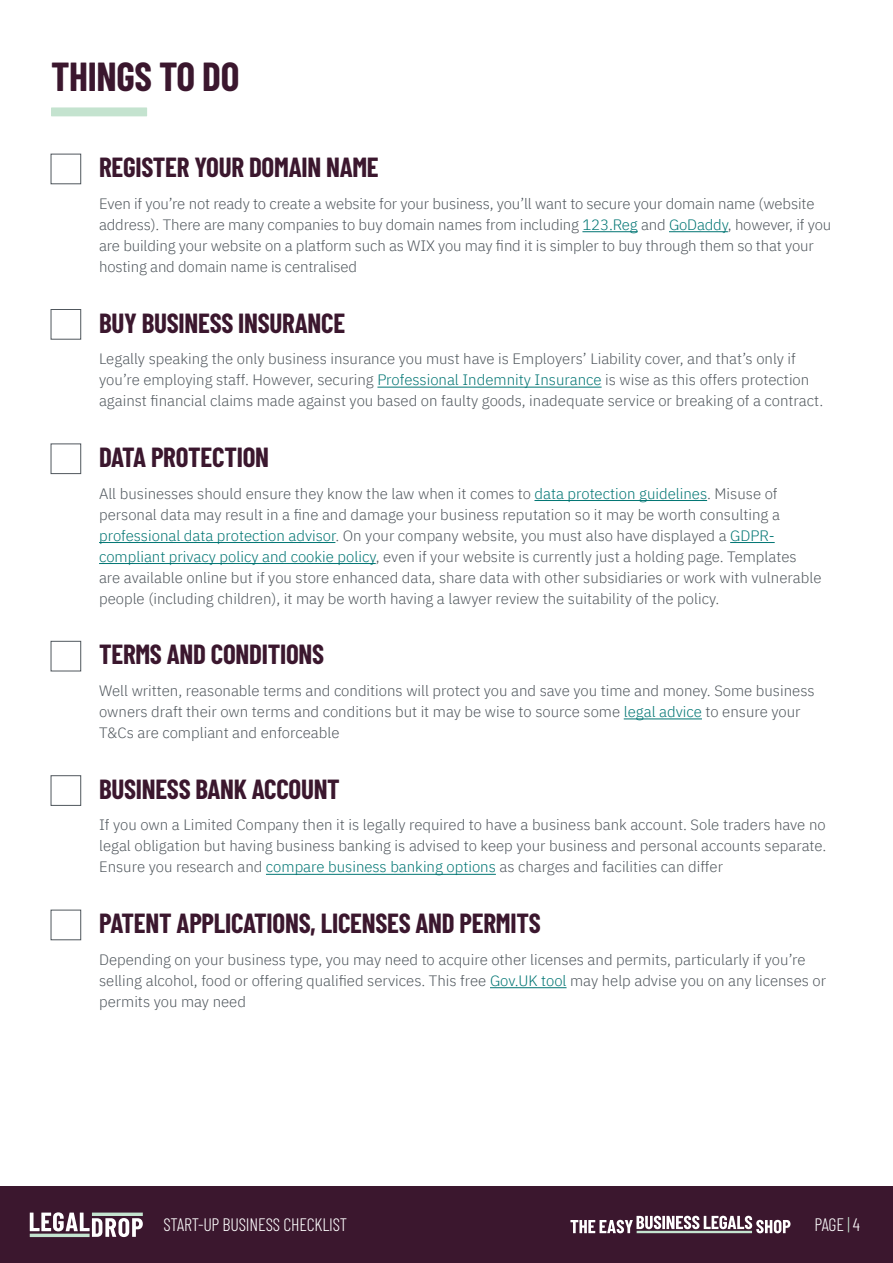
<style>
.page{position:relative;width:893px;height:1263px;background:#fff}
.page>*{position:absolute;margin:0;border:0;box-sizing:border-box;transform-origin:0 0}
.t1{font:700 39.6px "Barlow Condensed";letter-spacing:-.01em;color:#3b172e}
.t2{font:700 27px "Barlow Condensed";letter-spacing:-.01em;color:#3b172e}
.t3{font:300 18px "Barlow Condensed";letter-spacing:-.01em;color:#fff}
.t4{font:300 15px/21px "IBM Plex Sans";color:#50575d}
.s1{color:#007573}
.s2{color:#c4e3cf}
</style>
<div class="page">
<div style="left:0;top:1186px;width:893px;height:77px;background:#3b172e"></div>
<svg style="left:30px;top:1212px;width:113px;height:25px"></svg>
<hr style="left:30px;top:1234px;width:60px;height:3px;background:#c4e3cf">
<svg style="left:92px;top:1212px;width:51px;height:4px"></svg>
<svg style="left:570px;top:1216px;width:220px;height:17px"></svg>
<hr style="left:637px;top:1231px;width:115px;height:2px;background:#c4e3cf">
<hr style="left:624px;top:719px;width:78px;height:1px;background:#007573">
<div style="left:51px;top:641px;width:30px;height:30px;border:1px solid #50575d"></div>
<hr style="left:266px;top:874px;width:230px;height:1px;background:#007573">
<div style="left:51px;top:775px;width:30px;height:31px;border:1px solid #50575d"></div>
<hr style="left:490px;top:987px;width:77px;height:1px;background:#007573">
<div style="left:51px;top:910px;width:30px;height:30px;border:1px solid #50575d"></div>
<div style="left:51px;top:107px;width:96px;height:9px;background:#c4e3cf"></div>
<hr style="left:582px;top:231px;width:56px;height:1px;background:#007573">
<hr style="left:669px;top:231px;width:59px;height:1px;background:#007573">
<div style="left:51px;top:154px;width:30px;height:30px;border:1px solid #50575d"></div>
<hr style="left:377px;top:387px;width:225px;height:1px;background:#007573">
<div style="left:51px;top:309px;width:30px;height:31px;border:1px solid #50575d"></div>
<hr style="left:534px;top:500px;width:173px;height:1px;background:#007573">
<hr style="left:99px;top:542px;width:236px;height:1px;background:#007573">
<hr style="left:730px;top:542px;width:45px;height:1px;background:#007573">
<hr style="left:99px;top:563px;width:277px;height:1px;background:#007573">
<div style="left:51px;top:443px;width:30px;height:31px;border:1px solid #50575d"></div>
<h1 class="t1" style="left:51px;top:48px;width:190px">THINGS TO DO</h1>
<h2 class="t2" style="left:99px;top:148px;width:281px">REGISTER YOUR DOMAIN NAME</h2>
<p class="t4" style="left:99px;top:192px;width:734px">Even if you’re not ready to create a website for your business, you’ll want to secure your domain name (website address). There are many companies to buy domain names from including <span class="s1">123.Reg</span> and <span class="s1">GoDaddy</span>, however, if you are building your website on a platform such as WIX you may find it is simpler to buy through them so that your hosting and domain name is centralised</p>
<h2 class="t2" style="left:99px;top:304px;width:248px">BUY BUSINESS INSURANCE</h2>
<p class="t4" style="left:99px;top:347px;width:726px">Legally speaking the only business insurance you must have is Employers’ Liability cover, and that’s only if you’re employing staff. However, securing <span class="s1">Professional Indemnity Insurance</span> is wise as this offers protection against financial claims made against you based on faulty goods, inadequate service or breaking of a contract.</p>
<h2 class="t2" style="left:99px;top:438px;width:172px">DATA PROTECTION</h2>
<p class="t4" style="left:99px;top:481px;width:724px">All businesses should ensure they know the law when it comes to <span class="s1">data protection guidelines</span>. Misuse of personal data may result in a fine and damage your business reputation so it may be worth consulting a <span class="s1">professional data protection advisor</span>. On your company website, you must also have displayed a <span class="s1">GDPR&shy;compliant privacy policy and cookie policy</span>, even if your website is currently just a holding page. Templates are available online but if you store enhanced data, share data with other subsidiaries or work with vulnerable people (including children), it may be worth having a lawyer review the suitability of the policy.</p>
<h2 class="t2" style="left:99px;top:635px;width:227px">TERMS AND CONDITIONS</h2>
<p class="t4" style="left:99px;top:679px;width:717px">Well written, reasonable terms and conditions will protect you and save you time and money. Some business owners draft their own terms and conditions but it may be wise to source some <span class="s1">legal advice</span> to ensure your<br>T&amp;Cs are compliant and enforceable</p>
<h2 class="t2" style="left:99px;top:770px;width:242px">BUSINESS BANK ACCOUNT</h2>
<p class="t4" style="left:99px;top:813px;width:729px;text-align:justify">If you own a Limited Company then it is legally required to have a business bank account. Sole traders have no legal obligation but having business banking is advised to keep your business and personal accounts separate.<br>Ensure you research and <span class="s1">compare business banking options</span> as charges and facilities can differ</p>
<h2 class="t2" style="left:99px;top:904px;width:443px">PATENT APPLICATIONS, LICENSES AND PERMITS</h2>
<p class="t4" style="left:99px;top:948px;width:729px">Depending on your business type, you may need to acquire other licenses and permits, particularly if you’re selling alcohol, food or offering qualified services. This free <span class="s1">Gov.UK tool</span> may help advise you on any licenses or permits you may need</p>
<p class="t3" style="left:164px;top:1211px;width:185px">START-UP BUSINESS CHECKLIST</p>
<p class="t3" style="left:815px;top:1211px;width:47px">PAGE <span class="s2">|</span> 4</p>
</div>
